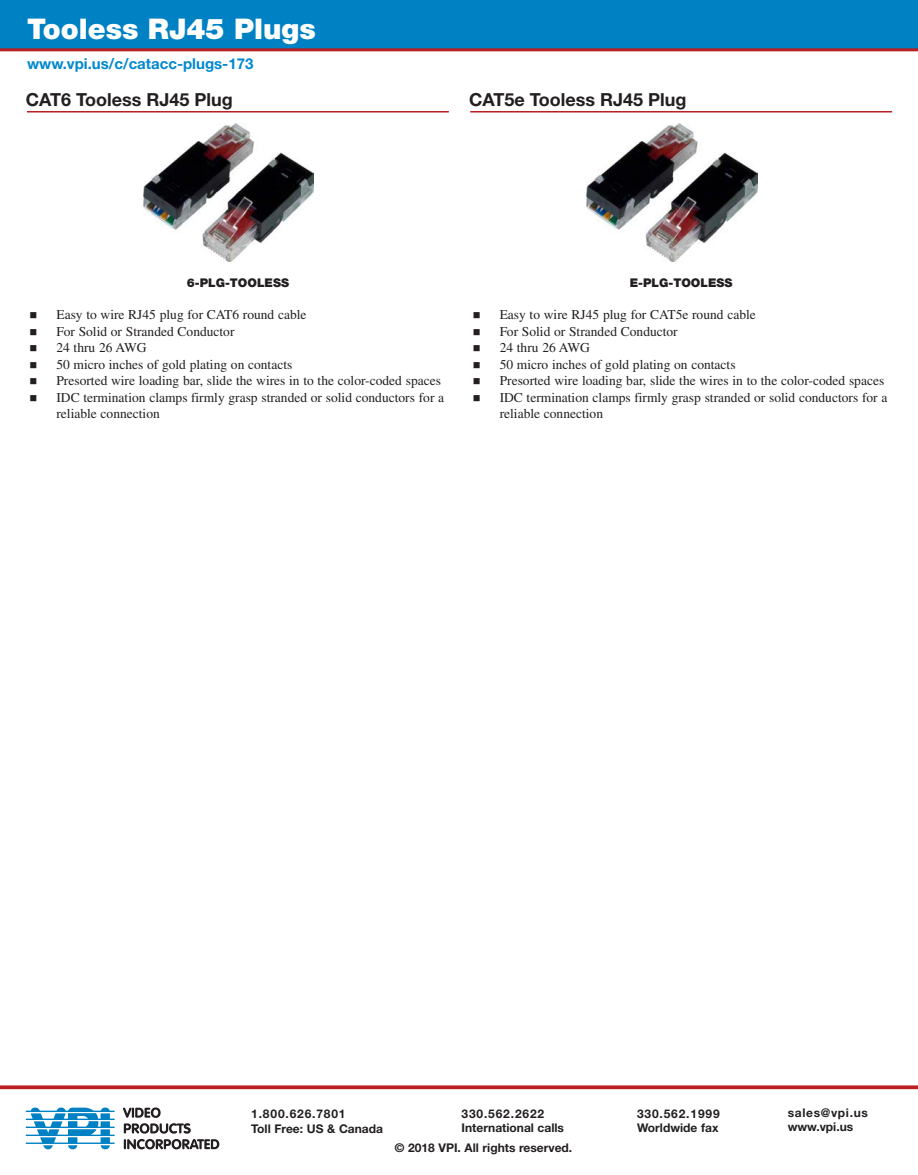
<style>
.page{position:relative;width:918px;height:1175px;background:#fff}
.page>*{position:absolute;margin:0;border:0;box-sizing:border-box;transform-origin:0 0}
.t1{font:900 28.5px "Helvetica Neue LT Std";color:#fff}
.t2{font:700 18px "Helvetica Neue LT Std";color:#231f20}
.url{font:700 15px "Helvetica Neue LT Std";color:#0088ce}
._1st_Level_Bullet{font:13.5px/16.5px "Times LT Std";color:#231f20}
.t3{font:700 12px "Helvetica Neue LT Std";color:#231f20}
.t4{font:700 12px "Helvetica Neue LT Std";letter-spacing:.07em;color:#231f20}
.Product_Sub_Header{font:900 12px "Helvetica Neue LT Std";color:#231f20}
.t5{font:700 12px "Helvetica Neue LT Std";letter-spacing:.055em;color:#231f20}
</style>
<div class="page">
<svg style="left:123px;top:1107px;width:38px;height:10px"></svg>
<svg style="left:124px;top:1123px;width:95px;height:26px"></svg>
<svg style="left:26px;top:1107px;width:89px;height:42px"></svg>
<div style="left:0;top:0;width:918px;height:48px;background:#0081c4"></div>
<hr style="left:0;top:48px;width:918px;height:3px;background:#ba1f24">
<svg style="left:0;top:1085px;width:918px;height:4px;background:#c1363b"></svg>
<hr style="left:27px;top:111px;width:422px;height:1px;background:#ba1f24">
<img style="left:144px;top:124px;width:170px;height:137px">
<hr style="left:470px;top:111px;width:422px;height:1px;background:#ba1f24">
<img style="left:587px;top:124px;width:170px;height:137px">
<p class="t1" style="left:27px;top:12px;width:290px">Tooless RJ45 Plugs</p>
<p class="url" style="left:27px;top:54px;width:228px">www.vpi.us/c/catacc-plugs-173</p>
<p class="t2" style="left:26px;top:89px;width:208px">CAT6 Tooless RJ45 Plug</p>
<p class="t2" style="left:469px;top:89px;width:219px">CAT5e Tooless RJ45 Plug</p>
<p class="Product_Sub_Header" style="left:187px;top:276px;width:104px">6-PLG-TOOLESS</p>
<p class="_1st_Level_Bullet" style="left:56px;top:306px;width:252px">Easy to wire RJ45 plug for CAT6 round cable</p>
<p class="_1st_Level_Bullet" style="left:56px;top:323px;width:180px">For Solid or Stranded Conductor</p>
<p class="_1st_Level_Bullet" style="left:56px;top:339px;width:92px">24 thru 26 AWG</p>
<p class="_1st_Level_Bullet" style="left:56px;top:356px;width:237px">50 micro inches of gold plating on contacts</p>
<p class="_1st_Level_Bullet" style="left:56px;top:372px;width:386px">Presorted wire loading bar, slide the wires in to the color-coded spaces</p>
<p class="_1st_Level_Bullet" style="left:56px;top:389px;width:389px">IDC termination clamps firmly grasp stranded or solid conductors for a reliable connection</p>
<p class="Product_Sub_Header" style="left:630px;top:276px;width:104px">E-PLG-TOOLESS</p>
<p class="_1st_Level_Bullet" style="left:500px;top:306px;width:258px">Easy to wire RJ45 plug for CAT5e round cable</p>
<p class="_1st_Level_Bullet" style="left:500px;top:323px;width:180px">For Solid or Stranded Conductor</p>
<p class="_1st_Level_Bullet" style="left:500px;top:339px;width:92px">24 thru 26 AWG</p>
<p class="_1st_Level_Bullet" style="left:500px;top:356px;width:237px">50 micro inches of gold plating on contacts</p>
<p class="_1st_Level_Bullet" style="left:500px;top:372px;width:386px">Presorted wire loading bar, slide the wires in to the color-coded spaces</p>
<p class="_1st_Level_Bullet" style="left:500px;top:389px;width:389px">IDC termination clamps firmly grasp stranded or solid conductors for a reliable connection</p>
<p class="t4" style="left:251px;top:1106px;width:96px">1.800.626.7801</p>
<p class="t3" style="left:251px;top:1120px;width:133px">Toll Free: US &amp; Canada</p>
<p class="t4" style="left:462px;top:1106px;width:84px">330.562.2622</p>
<p class="t3" style="left:462px;top:1120px;width:104px">International calls</p>
<p class="t4" style="left:637px;top:1106px;width:84px">330.562.1999</p>
<p class="t3" style="left:637px;top:1120px;width:83px">Worldwide fax</p>
<p class="t5" style="left:788px;top:1105px;width:82px">sales@vpi.us</p>
<p class="t3" style="left:788px;top:1119px;width:67px">www.vpi.us</p>
<p class="t3" style="left:395px;top:1140px;width:179px">© 2018 VPI. All rights reserved.</p>
</div>
